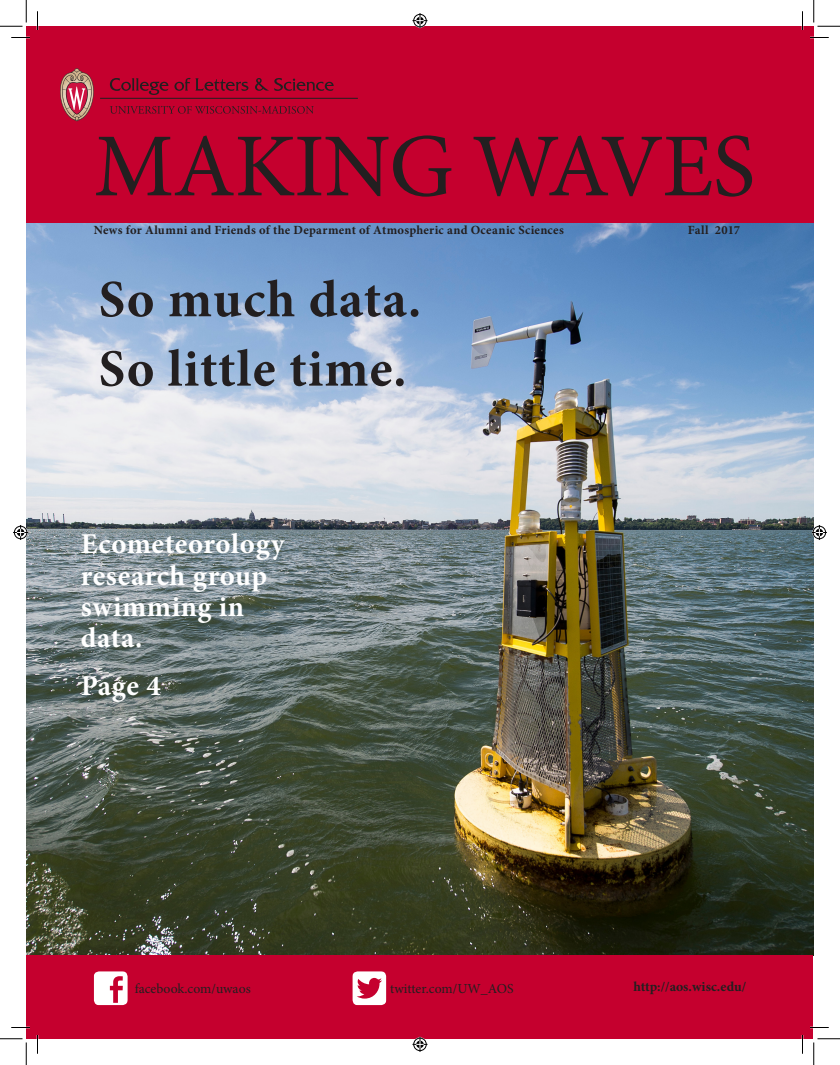
<style>
.page{position:relative;width:840px;height:1065px;background:#fff}
.page>*{position:absolute;margin:0;border:0;box-sizing:border-box;transform-origin:0 0}
.t1{font:90px "Minion Pro";letter-spacing:-.01em;color:#231f20}
.Headline{font:700 52.5px "Minion Pro";letter-spacing:.02em;color:#231f20}
.Headline-2{font:700 28.75px/31.2px "Minion Pro";letter-spacing:.02em;color:#fff}
.Headline-3{font:13.75px "Minion Pro";color:#231f20}
.Headline-4{font:700 13.75px "Minion Pro";color:#231f20}
.t2{font:700 12.5px "Minion Pro";letter-spacing:.02em;color:#231f20}
</style>
<div class="page">
<img style="left:26px;top:223px;width:788px;height:732px">
<div style="left:26px;top:26px;width:788px;height:197px;background:#c5002e"></div>
<div style="left:27px;top:955px;width:786px;height:84px;background:#c5002e"></div>
<svg style="left:110px;top:106px;width:204px;height:8px"></svg>
<svg style="left:110px;top:78px;width:224px;height:17px"></svg>
<svg style="left:60px;top:68px;width:34px;height:53px"></svg>
<hr style="left:100px;top:98px;width:258px;height:1px;background:#231f20">
<svg style="left:352px;top:971px;width:34px;height:34px"></svg>
<svg style="left:94px;top:971px;width:34px;height:34px"></svg>
<svg style="left:11px;top:37px;width:19px;height:1px"></svg>
<svg style="left:810px;top:37px;width:19px;height:1px"></svg>
<svg style="left:11px;top:1027px;width:19px;height:1px"></svg>
<svg style="left:810px;top:1027px;width:19px;height:1px"></svg>
<svg style="left:37px;top:11px;width:1px;height:19px"></svg>
<svg style="left:37px;top:1035px;width:1px;height:19px"></svg>
<svg style="left:802px;top:11px;width:1px;height:19px"></svg>
<svg style="left:802px;top:1035px;width:1px;height:19px"></svg>
<svg style="left:0;top:0;width:27px;height:27px"></svg>
<svg style="left:0;top:1039px;width:27px;height:26px"></svg>
<svg style="left:814px;top:0;width:26px;height:27px"></svg>
<svg style="left:814px;top:1039px;width:26px;height:26px"></svg>
<svg style="left:412px;top:13px;width:16px;height:15px"></svg>
<svg style="left:412px;top:1037px;width:16px;height:15px"></svg>
<svg style="left:13px;top:525px;width:15px;height:15px"></svg>
<svg style="left:812px;top:525px;width:15px;height:15px"></svg>
<p class="t1" style="left:94px;top:106px;width:663px">MAKING WAVES</p>
<p class="t2" style="left:94px;top:221px;width:472px">News for Alumni and Friends of the Deparment of Atmospheric and Oceanic Sciences</p>
<p class="t2" style="left:688px;top:221px;width:54px">Fall 2017</p>
<p class="Headline" style="left:99px;top:263px;width:324px">So much data.</p>
<p class="Headline" style="left:99px;top:332px;width:309px">So little time.</p>
<p class="Headline-2" style="left:81px;top:528px;width:205px">Ecometeorology research group swimming in data.</p>
<p class="Headline-2" style="left:81px;top:670px;width:82px">Page 4</p>
<p class="Headline-3" style="left:135px;top:980px;width:118px">facebook.com/uwaos</p>
<p class="Headline-3" style="left:390px;top:980px;width:125px">twitter.com/UW_AOS</p>
<p class="Headline-4" style="left:633px;top:977px;width:114px">http://aos.wisc.edu/</p>
</div>
